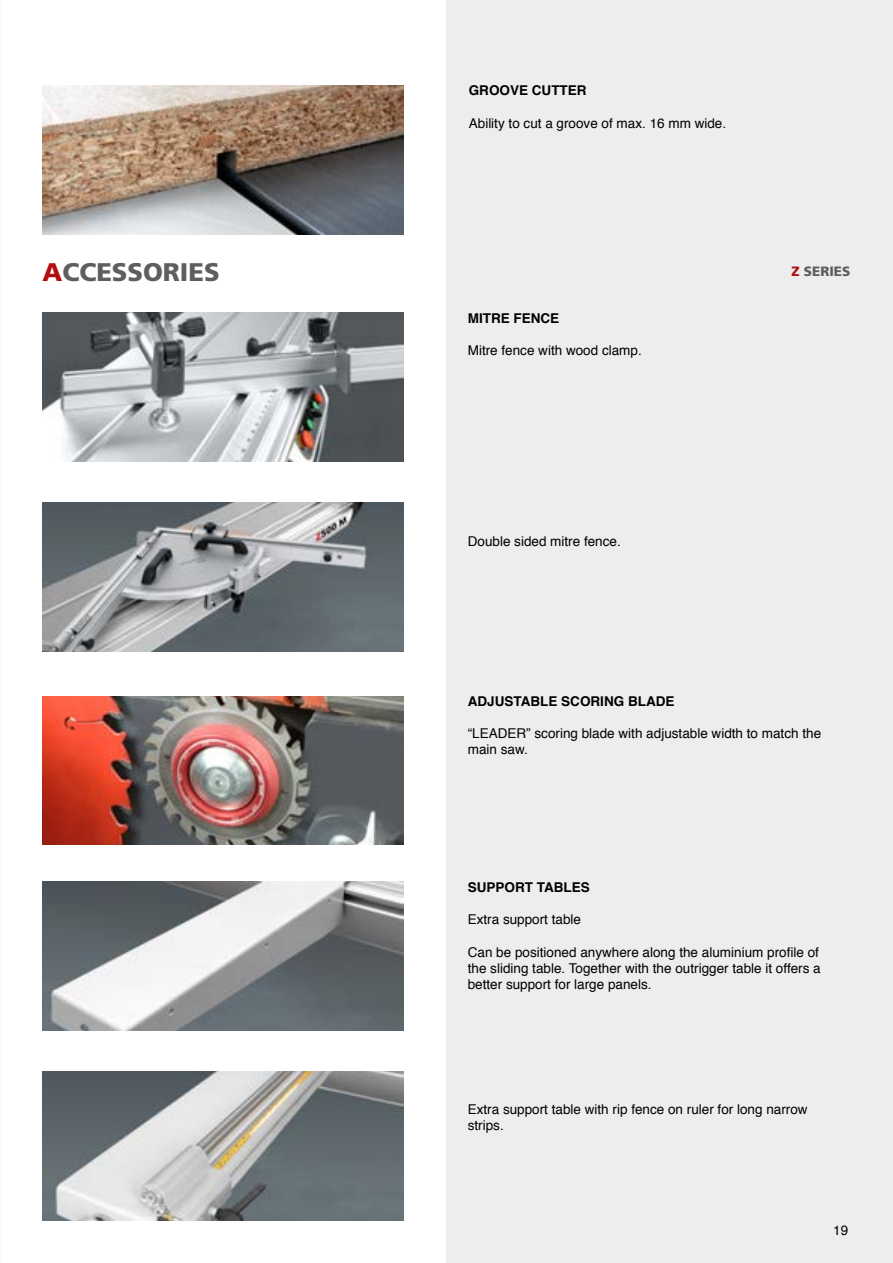
<style>
.page{position:relative;width:893px;height:1263px;background:#fff}
.page>*{position:absolute;margin:0;border:0;box-sizing:border-box;transform-origin:0 0}
.t1{font:900 25.5px "Frutiger LT Std";color:#5f5e5e}
.t2{font:13.5px/16.2px "Helvetica";color:#000}
.t3{font:700 13.5px "Helvetica";color:#000}
.t4{font:900 13.5px "Frutiger LT Std";color:#5f5e5e}
.s1{color:#b20e10}
</style>
<div class="page">
<div style="left:446px;top:0;width:447px;height:1263px;background:#ededed"></div>
<img style="left:43px;top:313px;width:361px;height:148px">
<img style="left:43px;top:503px;width:361px;height:149px">
<img style="left:43px;top:696px;width:361px;height:149px">
<img style="left:43px;top:86px;width:361px;height:149px">
<img style="left:43px;top:882px;width:361px;height:148px">
<img style="left:43px;top:1071px;width:361px;height:149px">
<p class="t3" style="left:469px;top:80px;width:119px">GROOVE CUTTER</p>
<p class="t2" style="left:469px;top:115px;width:259px">Ability to cut a groove of max. 16 mm wide.</p>
<h1 class="t1" style="left:43px;top:256px;width:179px"><span class="s1">A</span>CCESSORIES</h1>
<p class="t4" style="left:792px;top:263px;width:60px"><span class="s1">Z</span> SERIES</p>
<p class="t3" style="left:468px;top:307px;width:93px">MITRE FENCE</p>
<p class="t2" style="left:468px;top:343px;width:176px">Mitre fence with wood clamp.</p>
<p class="t2" style="left:468px;top:533px;width:155px">Double sided mitre fence.</p>
<p class="t3" style="left:468px;top:690px;width:208px">ADJUSTABLE SCORING BLADE</p>
<p class="t2" style="left:468px;top:726px;width:355px">“LEADER” scoring blade with adjustable width to match the main saw.</p>
<p class="t3" style="left:468px;top:876px;width:124px">SUPPORT TABLES</p>
<p class="t2" style="left:468px;top:912px;width:115px">Extra support table</p>
<p class="t2" style="left:468px;top:944px;width:354px">Can be positioned anywhere along the aluminium profile of the sliding table. Together with the outrigger table it offers a better support for large panels.</p>
<p class="t2" style="left:468px;top:1101px;width:341px">Extra support table with rip fence on ruler for long narrow strips.</p>
<p class="t2" style="left:833px;top:1222px;width:17px">19</p>
</div>
